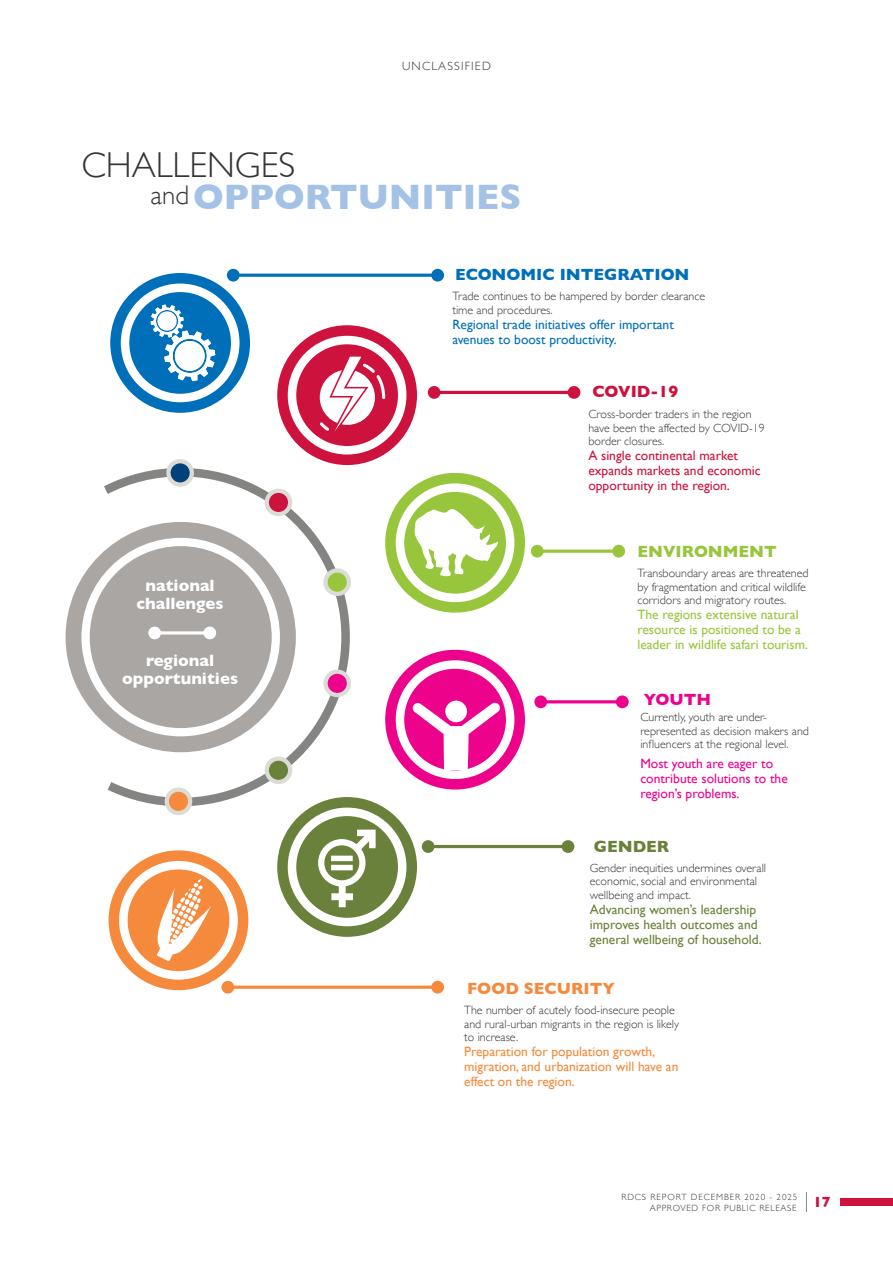
<style>
.page{position:relative;width:893px;height:1263px;background:#fff}
.page>*{position:absolute;margin:0;border:0;box-sizing:border-box;transform-origin:0 0}
.t1{font:700 36px/31.3px "Gill Sans";color:#a3c2e5}
.t2{font:700 16.65px/18px "Gill Sans";color:#fff;text-align:center}
.t3{font:700 16.5px "Gill Sans";color:#006fb9}
.t4{font:700 16.5px "Gill Sans";color:#f5893c}
.t5{font:700 16.5px "Gill Sans";color:#97c63c}
.t6{font:700 16.5px "Gill Sans";color:#cd123d}
.t7{font:700 16.5px "Gill Sans";color:#69813a}
.t8{font:700 16.5px "Gill Sans";color:#ed028c}
.t9{font:700 15px "Gill Sans";color:#cd123d}
.t10{font:13.5px/15px "Gill Sans";color:#f5893c}
.t11{font:13.5px/15px "Gill Sans";color:#97c63c}
.t12{font:13.5px/15px "Gill Sans";color:#69813a}
.t13{font:13.5px "Gill Sans";color:#cd123d}
.t14{font:13.5px/15px "Gill Sans";color:#006fb9}
.t15{font:13.5px/15px "Gill Sans";color:#ed028c}
.t16{font:300 12px/13.5px "Gill Sans";color:#363536}
.t17{font:300 12px "Gill Sans";letter-spacing:.1em;color:#363536}
.t18{font:300 9px/10.6px "Gill Sans";letter-spacing:.1em;color:#363536}
.s1{font-weight:300;color:#363536}
.s2{font-weight:300;font-size:27px;color:#363536}
</style>
<div class="page">
<div style="left:840px;top:1198px;width:53px;height:8px;background:#cd123d"></div>
<svg style="left:806px;top:1192px;width:1px;height:20px"></svg>
<svg style="left:94px;top:464px;width:257px;height:346px"></svg>
<div style="left:66px;top:522px;width:230px;height:230px;background:#a9a6a4;border-radius:50%"></div>
<div style="left:81px;top:538px;width:199px;height:198px;border:8px solid #fff;border-radius:50%"></div>
<svg style="left:168px;top:461px;width:24px;height:24px"></svg>
<div style="left:166px;top:459px;width:28px;height:28px;border:4px solid #dcdcd6;border-radius:50%"></div>
<div style="left:267px;top:491px;width:23px;height:23px;background:#cd123d;border-radius:50%"></div>
<div style="left:265px;top:489px;width:27px;height:27px;border:4px solid #dcdcd6;border-radius:50%"></div>
<svg style="left:326px;top:570px;width:23px;height:24px"></svg>
<div style="left:323px;top:568px;width:28px;height:28px;border:4px solid #dcdcd6;border-radius:50%"></div>
<svg style="left:267px;top:759px;width:23px;height:23px"></svg>
<div style="left:265px;top:756px;width:27px;height:28px;border:4px solid #dcdcd6;border-radius:50%"></div>
<svg style="left:167px;top:790px;width:23px;height:23px"></svg>
<div style="left:165px;top:787px;width:27px;height:28px;border:4px solid #dcdcd6;border-radius:50%"></div>
<svg style="left:110px;top:273px;width:140px;height:140px;fill:#006fb9"></svg>
<div style="left:121px;top:284px;width:118px;height:118px;border:9px solid #fff;border-radius:50%"></div>
<svg style="left:277px;top:325px;width:140px;height:140px;fill:#cd123d"></svg>
<div style="left:288px;top:336px;width:118px;height:118px;border:9px solid #fff;border-radius:50%"></div>
<svg style="left:385px;top:473px;width:140px;height:140px;fill:#97c63c"></svg>
<div style="left:396px;top:483px;width:118px;height:119px;border:9px solid #fff;border-radius:50%"></div>
<svg style="left:385px;top:650px;width:140px;height:139px;fill:#ed028c"></svg>
<div style="left:396px;top:660px;width:118px;height:119px;border:9px solid #fff;border-radius:50%"></div>
<svg style="left:277px;top:797px;width:140px;height:140px;fill:#69813a"></svg>
<div style="left:288px;top:807px;width:118px;height:119px;border:9px solid #fff;border-radius:50%"></div>
<svg style="left:109px;top:850px;width:139px;height:140px;fill:#f5893c"></svg>
<div style="left:119px;top:861px;width:119px;height:119px;border:9px solid #fff;border-radius:50%"></div>
<hr style="left:233px;top:274px;width:205px;height:3px;background:#006fb9">
<div style="left:227px;top:269px;width:13px;height:13px;background:#006fb9;border-radius:50%"></div>
<div style="left:431px;top:269px;width:13px;height:13px;background:#006fb9;border-radius:50%"></div>
<hr style="left:434px;top:391px;width:140px;height:3px;background:#cd123d">
<div style="left:428px;top:386px;width:13px;height:13px;background:#cd123d;border-radius:50%"></div>
<div style="left:568px;top:386px;width:12px;height:13px;background:#cd123d;border-radius:50%"></div>
<hr style="left:537px;top:550px;width:82px;height:3px;background:#97c63c">
<div style="left:531px;top:545px;width:13px;height:12px;background:#97c63c;border-radius:50%"></div>
<div style="left:612px;top:545px;width:13px;height:12px;background:#97c63c;border-radius:50%"></div>
<hr style="left:541px;top:700px;width:81px;height:3px;background:#ed028c">
<div style="left:534px;top:695px;width:13px;height:13px;background:#ed028c;border-radius:50%"></div>
<div style="left:616px;top:695px;width:13px;height:13px;background:#ed028c;border-radius:50%"></div>
<svg style="left:234px;top:985px;width:197px;height:4px"></svg>
<div style="left:221px;top:981px;width:13px;height:12px;background:#f5893c;border-radius:50%"></div>
<div style="left:431px;top:981px;width:13px;height:12px;background:#f5893c;border-radius:50%"></div>
<hr style="left:428px;top:845px;width:140px;height:3px;background:#69813a">
<div style="left:422px;top:840px;width:12px;height:13px;background:#69813a;border-radius:50%"></div>
<div style="left:562px;top:840px;width:12px;height:13px;background:#69813a;border-radius:50%"></div>
<hr style="left:155px;top:631px;width:55px;height:3px;background:#fff">
<div style="left:148px;top:626px;width:13px;height:13px;background:#fff;border-radius:50%"></div>
<div style="left:203px;top:626px;width:13px;height:13px;background:#fff;border-radius:50%"></div>
<svg style="left:316px;top:354px;width:71px;height:107px"></svg>
<svg style="left:151px;top:305px;width:64px;height:76px"></svg>
<svg style="left:415px;top:509px;width:83px;height:67px"></svg>
<svg style="left:153px;top:879px;width:58px;height:82px"></svg>
<svg style="left:318px;top:830px;width:58px;height:77px"></svg>
<div style="left:331px;top:856px;width:22px;height:5px;background:#fff"></div>
<div style="left:331px;top:865px;width:22px;height:5px;background:#fff"></div>
<svg style="left:413px;top:700px;width:87px;height:71px"></svg>
<svg style="left:326px;top:672px;width:23px;height:23px"></svg>
<div style="left:323px;top:669px;width:28px;height:28px;border:4px solid #dcdcd6;border-radius:50%"></div>
<p class="t17" style="left:402px;top:56px;width:90px">UNCLASSIFIED</p>
<h1 class="t1" style="left:151px;top:149px;width:372px;text-indent:-69px"><span class="s1">CHALLENGES<br></span><span class="s2">and</span> OPPORTUNITIES</h1>
<p class="t3" style="left:455px;top:261px;width:236px">ECONOMIC INTEGRATION</p>
<p class="t16" style="left:452px;top:289px;width:254px">Trade continues to be hampered by border clearance time and procedures.</p>
<p class="t14" style="left:452px;top:316px;width:223px">Regional trade initiatives offer important avenues to boost productivity.</p>
<p class="t6" style="left:592px;top:379px;width:87px">COVID-19</p>
<p class="t2" style="left:137px;top:576px;width:89px">national challenges</p>
<p class="t2" style="left:122px;top:650px;width:117px">regional opportunities</p>
<p class="t16" style="left:588px;top:407px;width:178px">Cross-border traders in the region have been the affected by COVID-19</p>
<p class="t13" style="left:588px;top:463px;width:174px">expands markets and economic</p>
<p class="t16" style="left:588px;top:434px;width:77px">border closures.</p>
<p class="t13" style="left:588px;top:448px;width:151px">A single continental market</p>
<p class="t13" style="left:588px;top:478px;width:143px">opportunity in the region.</p>
<h4 class="t5" style="left:637px;top:538px;width:141px">ENVIRONMENT</h4>
<p class="t16" style="left:637px;top:566px;width:173px">Transboundary areas are threatened by fragmentation and critical wildlife corridors and migratory routes.</p>
<p class="t11" style="left:637px;top:607px;width:172px">The regions extensive natural resource is positioned to be a leader in wildlife safari tourism.</p>
<h4 class="t8" style="left:644px;top:686px;width:69px">YOUTH</h4>
<p class="t16" style="left:640px;top:710px;width:170px">Currently, youth are under&shy;represented as decision makers and</p>
<p class="t16" style="left:640px;top:737px;width:150px">influencers at the regional level.</p>
<p class="t15" style="left:640px;top:755px;width:149px">Most youth are eager to contribute solutions to the region’s problems.</p>
<p class="t7" style="left:594px;top:833px;width:77px">GENDER</p>
<p class="t16" style="left:590px;top:860px;width:178px">Gender inequities undermines overall economic, social and environmental</p>
<p class="t12" style="left:590px;top:901px;width:173px">Advancing women’s leadership improves health outcomes and general wellbeing of household.</p>
<p class="t16" style="left:590px;top:887px;width:103px">wellbeing and impact.</p>
<p class="t4" style="left:467px;top:975px;width:149px">FOOD SECURITY</p>
<p class="t16" style="left:464px;top:1003px;width:216px">The number of acutely food-insecure people and rural-urban migrants in the region is likely to increase.</p>
<p class="t10" style="left:464px;top:1044px;width:216px">Preparation for population growth, migration, and urbanization will have an effect on the region.</p>
<p class="t18" style="left:650px;top:1191px;width:149px;text-indent:-28px">RDCS REPORT DECEMBER 2020 - 2025 appro</p>
<p class="t18" style="left:680px;top:1202px;width:29px">ved for</p>
<p class="t18" style="left:724px;top:1202px;width:7px">public</p>
<p class="t18" style="left:759px;top:1202px;width:7px">release</p>
<p class="t9" style="left:813px;top:1190px;width:19px">17</p>
</div>
